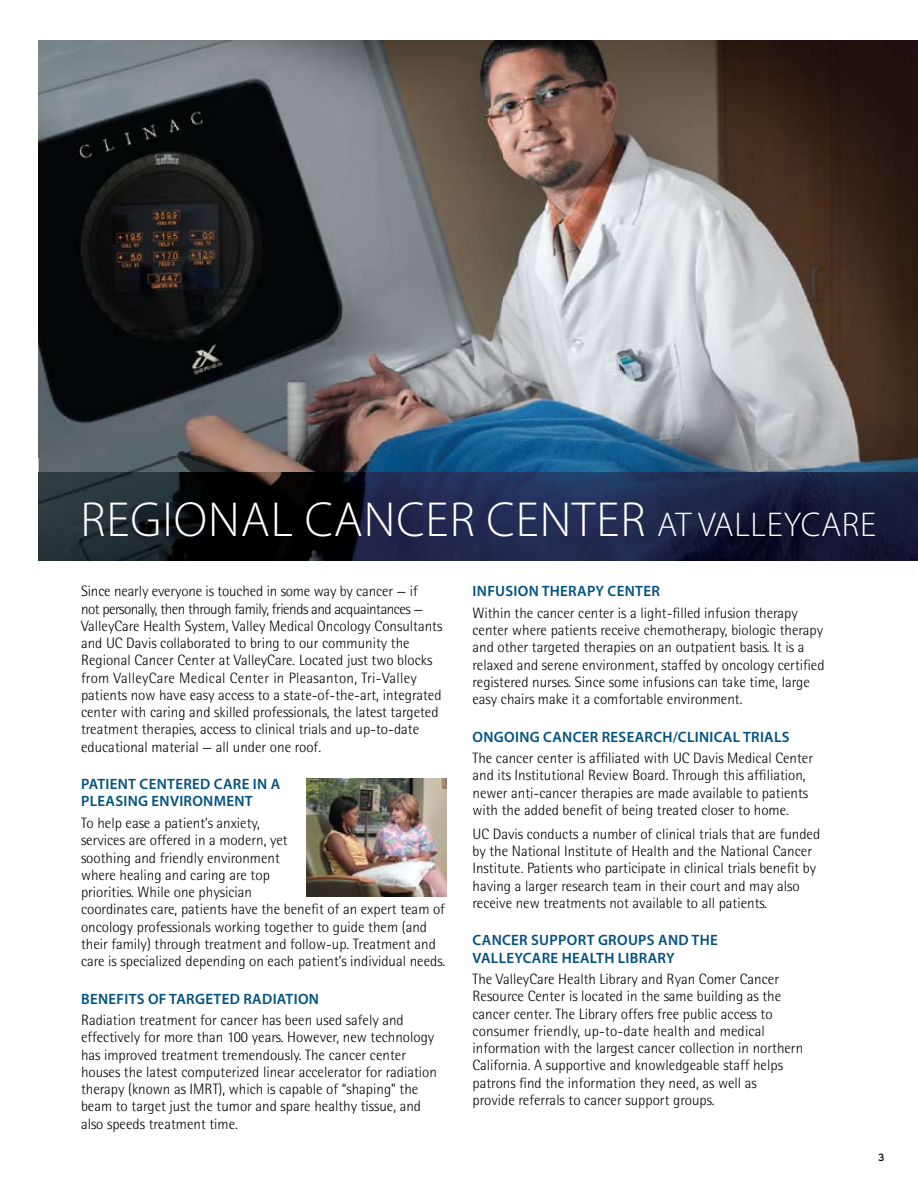
<style>
.page{position:relative;width:918px;height:1188px;background:#fff}
.page>*{position:absolute;margin:0;border:0;box-sizing:border-box;transform-origin:0 0}
.t1{font:300 49.5px "Myriad Pro";letter-spacing:.02em;color:#fff}
.t2{font:300 15px/17.2px "Rotis Semi Sans";color:#000}
.t3{font:600 15px/17.2px "Myriad Pro";letter-spacing:.02em;color:#015081}
.t4{font:10.5px "Interstate";color:#000}
.s1{font-size:34.5px}
</style>
<div class="page">
<img style="left:39px;top:40px;width:465px;height:432px">
<img style="left:504px;top:40px;width:414px;height:432px">
<img style="left:39px;top:472px;width:879px;height:89px">
<img style="left:306px;top:779px;width:141px;height:117px">
<h1 class="t1" style="left:81px;top:489px;width:797px">REGIONAL CANCER CENTER <span class="s1">AT VALLEYCARE</span></h1>
<p class="t2" style="left:81px;top:583px;width:363px">Since nearly everyone is touched in some way by cancer — if<br>not personally, then through family, friends and acquaintances — ValleyCare Health System, Valley Medical Oncology Consultants and UC Davis collaborated to bring to our community the Regional Cancer Center at ValleyCare. Located just two blocks from ValleyCare Medical Center in Pleasanton, Tri-Valley patients now have easy access to a state-of-the-art, integrated center with caring and skilled professionals, the latest targeted treatment therapies, access to clinical trials and up-to-date educational material — all under one roof.</p>
<p class="t3" style="left:81px;top:775px;width:201px">PATIENT CENTERED CARE IN A<br>PLEASING ENVIRONMENT</p>
<p class="t2" style="left:81px;top:814px;width:366px">To help ease a patient’s anxiety,<br>services are offered in a modern, yet<br>soothing and friendly environment<br>where healing and caring are top<br>priorities. While one physician<br>coordinates care, patients have the benefit of an expert team of oncology professionals working together to guide them (and their family) through treatment and follow-up. Treatment and care is specialized depending on each patient’s individual needs.</p>
<p class="t3" style="left:81px;top:990px;width:239px">BENEFITS OF TARGETED RADIATION</p>
<p class="t2" style="left:81px;top:1011px;width:357px">Radiation treatment for cancer has been used safely and effectively for more than 100 years. However, new technology has improved treatment tremendously. The cancer center houses the latest computerized linear accelerator for radiation therapy (known as IMRT), which is capable of “shaping” the beam to target just the tumor and spare healthy tissue, and also speeds treatment time.</p>
<p class="t3" style="left:473px;top:582px;width:189px">INFUSION THERAPY CENTER</p>
<p class="t2" style="left:472px;top:604px;width:354px">Within the cancer center is a light-filled infusion therapy center where patients receive chemotherapy, biologic therapy and other targeted therapies on an outpatient basis. It is a relaxed and serene environment, staffed by oncology certified registered nurses. Since some infusions can take time, large easy chairs make it a comfortable environment.</p>
<p class="t3" style="left:473px;top:728px;width:318px">ONGOING CANCER RESEARCH/CLINICAL TRIALS</p>
<p class="t2" style="left:472px;top:749px;width:342px">The cancer center is affiliated with UC Davis Medical Center and its Institutional Review Board. Through this affiliation, newer anti-cancer therapies are made available to patients with the added benefit of being treated closer to home.</p>
<p class="t2" style="left:472px;top:825px;width:349px">UC Davis conducts a number of clinical trials that are funded by the National Institute of Health and the National Cancer Institute. Patients who participate in clinical trials benefit by having a larger research team in their court and may also receive new treatments not available to all patients.</p>
<p class="t3" style="left:473px;top:931px;width:247px">CANCER SUPPORT GROUPS AND THE<br>VALLEYCARE HEALTH LIBRARY</p>
<p class="t2" style="left:472px;top:971px;width:332px">The ValleyCare Health Library and Ryan Comer Cancer Resource Center is located in the same building as the cancer center. The Library offers free public access to consumer friendly, up-to-date health and medical information with the largest cancer collection in northern California. A supportive and knowledgeable staff helps patrons find the information they need, as well as<br>provide referrals to cancer support groups.</p>
<p class="t4" style="left:878px;top:1152px;width:8px">3</p>
</div>
